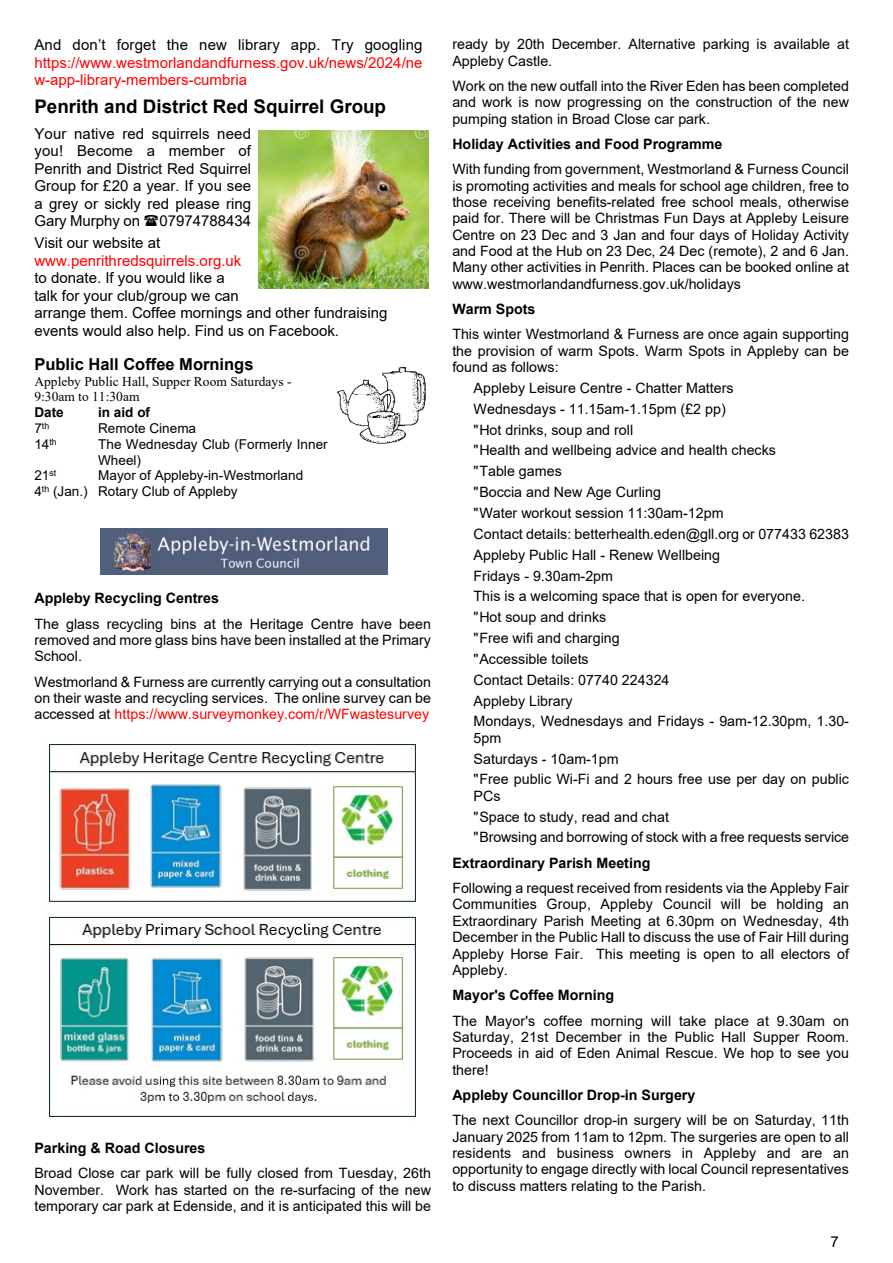
<style>
.page{position:relative;width:893px;height:1263px;background:#fff}
.page>*{position:absolute;margin:0;border:0;box-sizing:border-box;transform-origin:0 0}
.t1{font:700 18.75px "Arial";color:#000}
.t2{font:700 16.5px "Arial";color:#000}
.t3{font:15px/17.5px "Arial";color:#000}
.t4{font:15px/17.5px "Arial";color:#f00}
.t5{font:14.25px/16.4px "Arial";color:#000;text-align:justify}
.t6{font:700 14.25px "Arial";color:#000}
.t7{font:13.5px/15.8px "Arial";color:#000}
.t8{font:13.5px/15.8px "Times New Roman";color:#000}
.t9{font:700 13.5px "Arial";color:#000}
.t10{font:8.85px "Arial";color:#000}
.s1{font-size:13.5px}
.s2{color:#f00}
</style>
<div class="page">
<img style="left:259px;top:131px;width:170px;height:158px">
<img style="left:336px;top:366px;width:90px;height:78px">
<img style="left:101px;top:529px;width:287px;height:45px">
<img style="left:46px;top:743px;width:370px;height:377px">
<p class="t3" style="left:34px;top:37px;width:390px">And don’t forget the new library app. Try googling</p>
<p class="t4" style="left:34px;top:55px;width:390px">https://www.westmorlandandfurness.gov.uk/news/2024/ne w-app-library-members-cumbria</p>
<h1 class="t1" style="left:34px;top:100px;width:353px">Penrith and District Red Squirrel Group</h1>
<p class="t3" style="left:34px;top:126px;width:218px;text-align:justify">Your native red squirrels need you! Become a member of Penrith and District Red Squirrel Group for £20 a year. If you see a grey or sickly red please ring Gary Murphy on</p>
<p class="t3" style="left:34px;top:212px;width:218px;line-height:21.9px;text-indent:125px">07974788434<br>Visit our website at</p>
<p class="t4" style="left:34px;top:253px;width:208px">www.penrithredsquirrels.org.uk</p>
<p class="t3" style="left:34px;top:271px;width:355px">to donate. If you would like a<br>talk for your club/group we can<br>arrange them. Coffee mornings and other fundraising events would also help. Find us on Facebook.</p>
<p class="t2" style="left:34px;top:357px;width:221px">Public Hall Coffee Mornings</p>
<p class="t8" style="left:34px;top:374px;width:259px">Appleby Public Hall, Supper Room Saturdays -<br>9:30am to 11:30am</p>
<p class="t9" style="left:34px;top:407px;width:31px">Date</p>
<p class="t9" style="left:98px;top:407px;width:53px">in aid of</p>
<p class="t10" style="left:34px;top:422px;width:16px"><span class="s1">7</span>th</p>
<p class="t7" style="left:98px;top:422px;width:99px">Remote Cinema</p>
<p class="t7" style="left:34px;top:437px;width:24px">14<sup>th</sup></p>
<p class="t7" style="left:98px;top:437px;width:231px">The Wednesday Club (Formerly Inner<br>Wheel)</p>
<p class="t7" style="left:34px;top:469px;width:23px">21<sup>st</sup></p>
<p class="t7" style="left:34px;top:469px;width:270px;text-indent:64px">Mayor of Appleby-in-Westmorland<br>4<sup>th</sup> (Jan.) Rotary Club of Appleby</p>
<p class="t6" style="left:34px;top:593px;width:186px">Appleby Recycling Centres</p>
<p class="t5" style="left:34px;top:617px;width:398px">The glass recycling bins at the Heritage Centre have been removed and more glass bins have been installed at the Primary School.</p>
<p class="t5" style="left:34px;top:675px;width:398px">Westmorland &amp; Furness are currently carrying out a consultation on their waste and recycling services. The online survey can be accessed at <span class="s2">https://www.surveymonkey.com/r/WFwastesurvey</span></p>
<p class="t6" style="left:34px;top:1143px;width:173px">Parking &amp; Road Closures</p>
<p class="t5" style="left:34px;top:1166px;width:398px">Broad Close car park will be fully closed from Tuesday, 26th November. Work has started on the re-surfacing of the new temporary car park at Edenside, and it is anticipated this will be</p>
<p class="t5" style="left:452px;top:37px;width:398px">ready by 20th December. Alternative parking is available at<br>Appleby Castle.</p>
<p class="t5" style="left:452px;top:79px;width:398px">Work on the new outfall into the River Eden has been completed and work is now progressing on the construction of the new pumping station in Broad Close car park.</p>
<p class="t6" style="left:452px;top:139px;width:272px">Holiday Activities and Food Programme</p>
<p class="t5" style="left:452px;top:162px;width:398px">With funding from government, Westmorland &amp; Furness Council is promoting activities and meals for school age children, free to those receiving benefits-related free school meals, otherwise paid for. There will be Christmas Fun Days at Appleby Leisure Centre on 23 Dec and 3 Jan and four days of Holiday Activity and Food at the Hub on 23 Dec, 24 Dec (remote), 2 and 6 Jan.<br>Many other activities in Penrith. Places can be booked online at www.westmorlandandfurness.gov.uk/holidays</p>
<p class="t6" style="left:452px;top:304px;width:85px">Warm Spots</p>
<p class="t5" style="left:452px;top:327px;width:398px">This winter Westmorland &amp; Furness are once again supporting the provision of warm Spots. Warm Spots in Appleby can be found as follows:</p>
<p class="t5" style="left:474px;top:379px;width:377px;line-height:20.9px;text-align:left">Appleby Leisure Centre - Chatter Matters<br>Wednesdays - 11.15am-1.15pm (£2 pp)<br>" Hot drinks, soup and roll<br>" Health and wellbeing advice and health checks<br>" Table games<br>" Boccia and New Age Curling<br>" Water workout session 11:30am-12pm<br>Contact details: betterhealth.eden@gll.org or 077433 62383<br>Appleby Public Hall - Renew Wellbeing<br>Fridays - 9.30am-2pm<br>This is a welcoming space that is open for everyone.<br>" Hot soup and drinks<br>" Free wifi and charging<br>" Accessible toilets<br>Contact Details: 07740 224324<br>Appleby Library<br>Mondays, Wednesdays and Fridays - 9am-12.30pm, 1.30-</p>
<p class="t5" style="left:474px;top:729px;width:377px;line-height:20.9px;text-align:left">5pm<br>Saturdays - 10am-1pm<br>" Free public Wi-Fi and 2 hours free use per day on public</p>
<p class="t5" style="left:474px;top:787px;width:377px;line-height:20.9px;text-align:left">PCs<br>" Space to study, read and chat<br>" Browsing and borrowing of stock with a free requests service</p>
<p class="t6" style="left:452px;top:857px;width:200px">Extraordinary Parish Meeting</p>
<p class="t5" style="left:452px;top:881px;width:398px">Following a request received from residents via the Appleby Fair Communities Group, Appleby Council will be holding an Extraordinary Parish Meeting at 6.30pm on Wednesday, 4th December in the Public Hall to discuss the use of Fair Hill during Appleby Horse Fair. This meeting is open to all electors of Appleby.</p>
<p class="t6" style="left:452px;top:990px;width:163px">Mayor's Coffee Morning</p>
<p class="t5" style="left:452px;top:1014px;width:398px">The Mayor's coffee morning will take place at 9.30am on Saturday, 21st December in the Public Hall Supper Room.<br>Proceeds in aid of Eden Animal Rescue. We hop to see you there!</p>
<p class="t6" style="left:452px;top:1089px;width:245px">Appleby Councillor Drop-in Surgery</p>
<p class="t5" style="left:452px;top:1113px;width:398px">The next Councillor drop-in surgery will be on Saturday, 11th January 2025 from 11am to 12pm. The surgeries are open to all residents and business owners in Appleby and are an opportunity to engage directly with local Council representatives to discuss matters relating to the Parish.</p>
<p class="t3" style="left:831px;top:1234px;width:10px">7</p>
</div>
